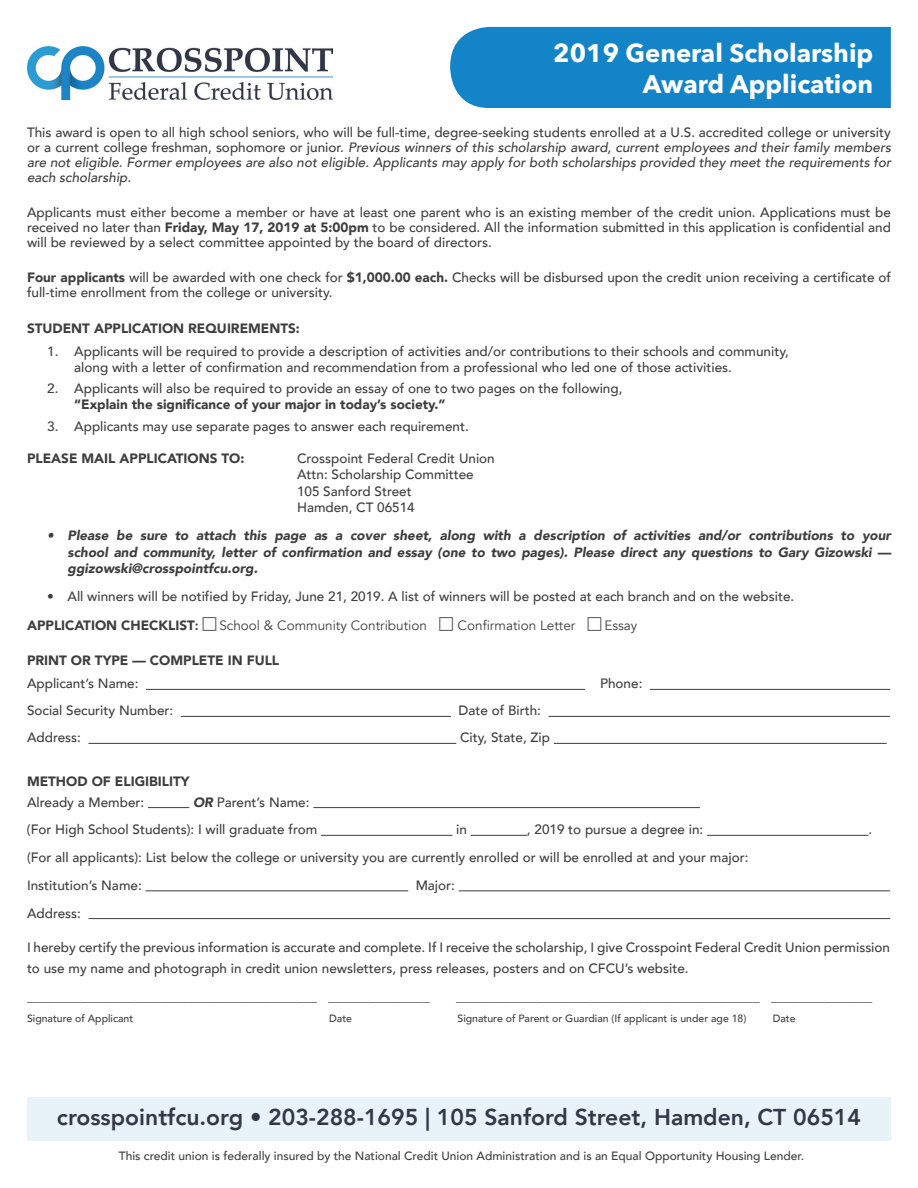
<style>
.page{position:relative;width:918px;height:1188px;background:#fff}
.page>*{position:absolute;margin:0;border:0;box-sizing:border-box;transform-origin:0 0}
.t1{font:700 25.5px/30.6px "Avenir Next";color:#fff;text-align:right}
.t2{font:800 22.95px "Avenir";color:#333746}
.t3{font:500 13.5px/15px "Avenir";color:#3e3e3f}
.t4{font:italic 500 13.5px/15px "Avenir";color:#3e3e3f;text-align:justify}
.t5{font:italic 900 13.5px/16.2px "Avenir";color:#3e3e3f;text-align:justify}
.t6{font:900 13.5px "Avenir";color:#3e3e3f}
.t7{font:13.5px "Avenir";color:#3e3e3f}
.t8{font:500 12px "Avenir";color:#3e3e3f}
.t9{font:500 10.5px "Avenir";color:#3e3e3f}
.s1{font-style:normal}
.s2{font-weight:900}
.s3{font-weight:800}
.s4{font-weight:900;font-style:italic}
</style>
<div class="page">
<hr style="left:89px;top:918px;width:801px;height:1px;background:#3e3e3f">
<hr style="left:459px;top:891px;width:431px;height:1px;background:#3e3e3f">
<hr style="left:146px;top:891px;width:262px;height:1px;background:#3e3e3f">
<hr style="left:707px;top:835px;width:161px;height:1px;background:#3e3e3f">
<hr style="left:471px;top:835px;width:56px;height:1px;background:#3e3e3f">
<hr style="left:321px;top:835px;width:131px;height:1px;background:#3e3e3f">
<hr style="left:313px;top:807px;width:387px;height:1px;background:#3e3e3f">
<hr style="left:148px;top:807px;width:41px;height:1px;background:#3e3e3f">
<img style="left:27px;top:46px;width:305px;height:54px">
<div style="left:450px;top:27px;width:441px;height:81px;background:#1284c7"></div>
<hr style="left:146px;top:689px;width:439px;height:1px;background:#3e3e3f">
<hr style="left:650px;top:689px;width:240px;height:1px;background:#3e3e3f">
<hr style="left:181px;top:716px;width:270px;height:1px;background:#3e3e3f">
<hr style="left:549px;top:716px;width:341px;height:1px;background:#3e3e3f">
<hr style="left:89px;top:743px;width:367px;height:1px;background:#3e3e3f">
<hr style="left:554px;top:743px;width:333px;height:1px;background:#3e3e3f">
<div style="left:27px;top:1097px;width:864px;height:44px;background:#e7f2f9"></div>
<p class="t1" style="left:553px;top:38px;width:322px">2019 General Scholarship<br>Award Application</p>
<p class="t4" style="left:27px;top:125px;width:866px"><span class="s1">This award is open to all high school seniors, who will be full-time, degree-seeking students enrolled at a U.S. accredited college or university or a current college freshman, sophomore or junior.</span> Previous winners of this scholarship award, current employees and their family members are not eligible. Former employees are also not eligible. Applicants may apply for both scholarships provided they meet the requirements for each scholarship.</p>
<p class="t3" style="left:27px;top:204px;width:865px;text-align:justify">Applicants must either become a member or have at least one parent who is an existing member of the credit union. Applications must be received no later than <span class="s2">Friday, May 17, 2019 at 5:00pm</span> to be considered. All the information submitted in this application is confidential and will be reviewed by a select committee appointed by the board of directors.</p>
<p class="t3" style="left:27px;top:269px;width:865px"><span class="s2">Four applicants</span> will be awarded with one check for <span class="s2">$1,000.00 each.</span> Checks will be disbursed upon the credit union receiving a certificate of full-time enrollment from the college or university.</p>
<h1 class="t6" style="left:27px;top:316px;width:274px">STUDENT APPLICATION REQUIREMENTS:</h1>
<p class="t3" style="left:74px;top:342px;width:716px;line-height:16.2px;text-indent:-27px">1. Applicants will be required to provide a description of activities and/or contributions to their schools and community, along with a letter of confirmation and recommendation from a professional who led one of those activities.</p>
<p class="t3" style="left:47px;top:380px;width:577px">2. Applicants will also be required to provide an essay of one to two pages on the following,</p>
<p class="t6" style="left:74px;top:393px;width:373px">“Explain the significance of your major in today’s society.”</p>
<p class="t3" style="left:47px;top:418px;width:423px">3. Applicants may use separate pages to answer each requirement.</p>
<p class="t6" style="left:27px;top:447px;width:219px">PLEASE MAIL APPLICATIONS TO:</p>
<p class="t3" style="left:297px;top:450px;width:199px">Crosspoint Federal Credit Union</p>
<p class="t3" style="left:297px;top:467px;width:178px">Attn: Scholarship Committee</p>
<p class="t3" style="left:297px;top:483px;width:116px">105 Sanford Street</p>
<p class="t3" style="left:297px;top:499px;width:119px">Hamden, CT 06514</p>
<p class="t5" style="left:68px;top:527px;width:825px;text-indent:-20px">• Please be sure to attach this page as a cover sheet, along with a description of activities and/or contributions to your school and community, letter of confirmation and essay (one to two pages). Please direct any questions to Gary Gizowski — ggizowski@crosspointfcu.org.</p>
<p class="t3" style="left:47px;top:588px;width:749px">• All winners will be notified by Friday, June 21, 2019. A list of winners will be posted at each branch and on the website.</p>
<h2 class="t6" style="left:27px;top:614px;width:173px">APPLICATION CHECKLIST<span class="s3">:</span></h2>
<p class="t7" style="left:219px;top:617px;width:209px">School &amp; Community Contribution</p>
<p class="t7" style="left:458px;top:617px;width:119px">Confirmation Letter</p>
<p class="t7" style="left:604px;top:617px;width:35px">Essay</p>
<h3 class="t6" style="left:27px;top:649px;width:254px">PRINT OR TYPE — COMPLETE IN FULL</h3>
<p class="t3" style="left:27px;top:675px;width:113px">Applicant’s Name:</p>
<p class="t3" style="left:600px;top:675px;width:44px">Phone:</p>
<p class="t3" style="left:27px;top:702px;width:148px">Social Security Number:</p>
<p class="t3" style="left:459px;top:702px;width:84px">Date of Birth:</p>
<p class="t3" style="left:27px;top:729px;width:55px">Address:</p>
<p class="t3" style="left:460px;top:729px;width:92px">City, State, Zip</p>
<h4 class="t6" style="left:27px;top:769px;width:164px">METHOD OF ELIGIBILITY</h4>
<p class="t3" style="left:27px;top:794px;width:119px">Already a Member:</p>
<p class="t3" style="left:27px;top:787px;width:292px;line-height:27.8px;text-indent:166px"><span class="s4">OR</span> Parent’s Name: (For High School Students): I will graduate from</p>
<p class="t3" style="left:456px;top:821px;width:12px">in</p>
<p class="t3" style="left:527px;top:821px;width:178px">, 2019 to pursue a degree in:</p>
<p class="t3" style="left:868px;top:821px;width:5px">.</p>
<p class="t3" style="left:27px;top:843px;width:723px;line-height:27.8px">(For all applicants): List below the college or university you are currently enrolled or will be enrolled at and your major:<br>Institution’s Name:</p>
<p class="t3" style="left:416px;top:877px;width:41px">Major:</p>
<p class="t3" style="left:27px;top:905px;width:55px">Address:</p>
<p class="t3" style="left:27px;top:936px;width:865px;line-height:21px">I hereby certify the previous information is accurate and complete. If I receive the scholarship, I give Crosspoint Federal Credit Union permission to use my name and photograph in credit union newsletters, press releases, posters and on CFCU’s website.</p>
<p class="t9" style="left:27px;top:1009px;width:108px">Signature of Applicant</p>
<p class="t9" style="left:329px;top:1009px;width:24px">Date</p>
<p class="t9" style="left:458px;top:1009px;width:290px">Signature of Parent or Guardian (If applicant is under age 18)</p>
<p class="t9" style="left:773px;top:1009px;width:24px">Date</p>
<p class="t3" style="left:27px;top:988px;width:404px">___________________________________________ _______________</p>
<p class="t3" style="left:456px;top:988px;width:418px">_____________________________________________ _______________</p>
<p class="t2" style="left:57px;top:1100px;width:806px">crosspointfcu.org • 203-288-1695 | 105 Sanford Street, Hamden, CT 06514</p>
<p class="t8" style="left:119px;top:1146px;width:687px">This credit union is federally insured by the National Credit Union Administration and is an Equal Opportunity Housing Lender.</p>
</div>
